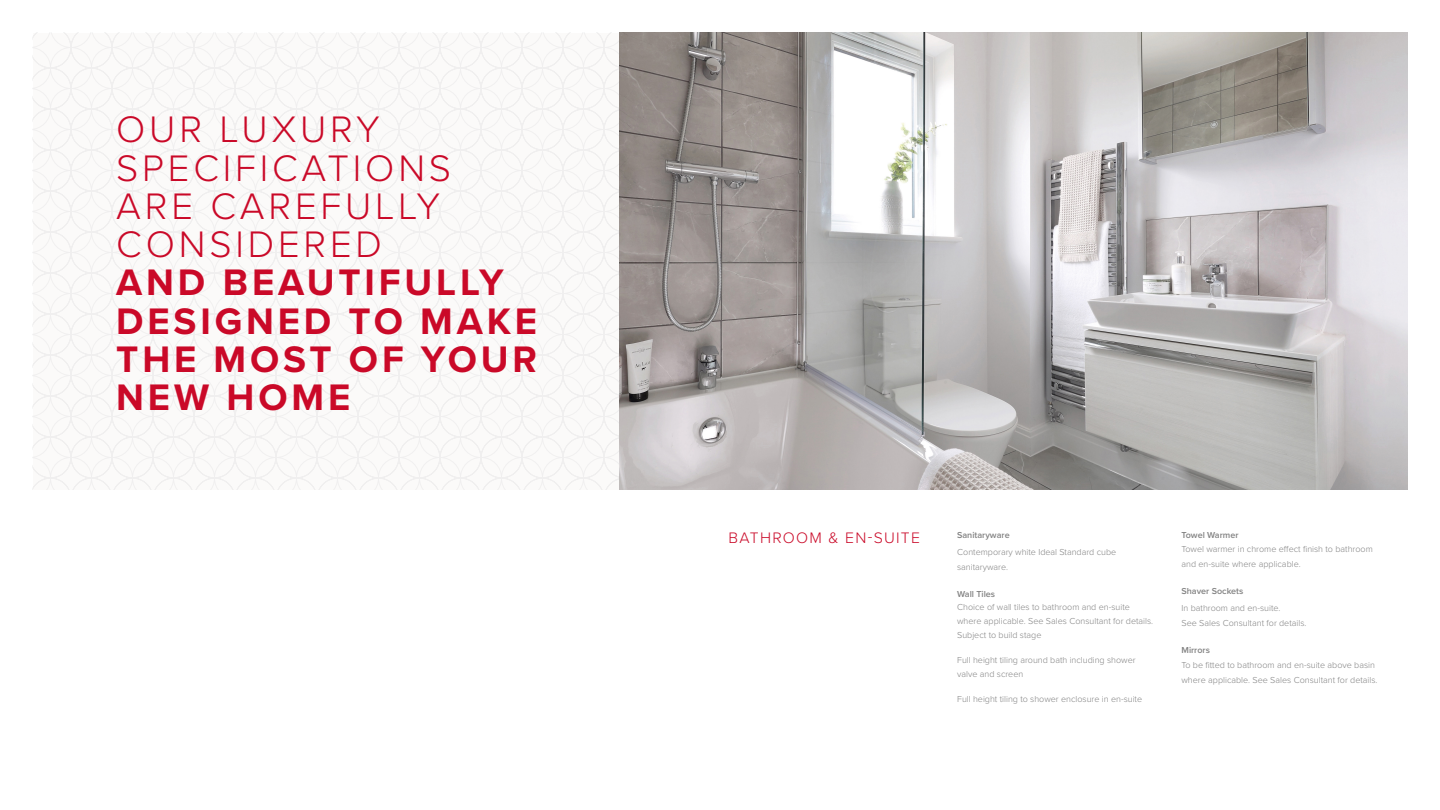
<style>
.page{position:relative;width:1440px;height:810px;background:#fff}
.page>*{position:absolute;margin:0;border:0;box-sizing:border-box;transform-origin:0 0}
.t1{font:700 38.25px "Proxima Nova";letter-spacing:.1em;color:#ca0928}
.t2{font:300 38.25px "Proxima Nova";letter-spacing:.1em;color:#ca0928}
.t3{font:300 15.75px "Proxima Nova";letter-spacing:.08em;color:#ca0928}
.Spec_Body_Copy{font:300 9px/15px "Proxima Nova";color:#828282}
.Spec_Heading_Alt{font:600 9px "Proxima Nova";color:#828282}
.Spec_Heading{font:600 9px "Proxima Nova";color:#828282}
</style>
<div class="page">
<div style="left:33px;top:33px;width:593px;height:456px;background:#fbfaf9"></div>
<img style="left:620px;top:32px;width:788px;height:457px">
<p class="t2" style="left:116px;top:101px;width:265px">OUR LUXURY</p>
<p class="t2" style="left:116px;top:139px;width:336px">SPECIFICATIONS</p>
<p class="t2" style="left:116px;top:178px;width:326px">ARE CAREFULLY</p>
<p class="t2" style="left:116px;top:216px;width:267px">CONSIDERED</p>
<p class="t1" style="left:116px;top:254px;width:389px">AND BEAUTIFULLY</p>
<p class="t1" style="left:116px;top:292px;width:422px">DESIGNED TO MAKE</p>
<p class="t1" style="left:116px;top:331px;width:422px">THE MOST OF YOUR</p>
<p class="t1" style="left:116px;top:369px;width:236px">NEW HOME</p>
<p class="t3" style="left:729px;top:526px;width:193px">BATHROOM &amp; EN-SUITE</p>
<p class="Spec_Heading" style="left:957px;top:528px;width:54px">Sanitaryware</p>
<p class="Spec_Body_Copy" style="left:957px;top:544px;width:161px">Contemporary white Ideal Standard cube sanitaryware.</p>
<p class="Spec_Heading_Alt" style="left:957px;top:587px;width:40px">Wall Tiles</p>
<p class="Spec_Body_Copy" style="left:957px;top:599px;width:174px">Choice of wall tiles to bathroom and en-suite</p>
<p class="Spec_Body_Copy" style="left:957px;top:613px;width:198px">where applicable. See Sales Consultant for details.</p>
<p class="Spec_Body_Copy" style="left:957px;top:627px;width:86px">Subject to build stage</p>
<p class="Spec_Body_Copy" style="left:957px;top:652px;width:180px">Full height tiling around bath including shower</p>
<p class="Spec_Body_Copy" style="left:957px;top:666px;width:68px">valve and screen</p>
<p class="Spec_Body_Copy" style="left:957px;top:691px;width:187px">Full height tiling to shower enclosure in en-suite</p>
<p class="Spec_Heading_Alt" style="left:1182px;top:528px;width:59px">Towel Warmer</p>
<p class="Spec_Body_Copy" style="left:1182px;top:541px;width:193px">Towel warmer in chrome effect finish to bathroom</p>
<p class="Spec_Body_Copy" style="left:1182px;top:556px;width:121px">and en-suite where applicable.</p>
<p class="Spec_Heading_Alt" style="left:1182px;top:584px;width:63px">Shaver Sockets</p>
<p class="Spec_Body_Copy" style="left:1182px;top:600px;width:127px">In bathroom and en-suite.<br>See Sales Consultant for details.</p>
<p class="Spec_Heading_Alt" style="left:1182px;top:644px;width:30px">Mirrors</p>
<p class="Spec_Body_Copy" style="left:1182px;top:657px;width:195px">To be fitted to bathroom and en-suite above basin</p>
<p class="Spec_Body_Copy" style="left:1182px;top:672px;width:198px">where applicable. See Sales Consultant for details.</p>
</div>
